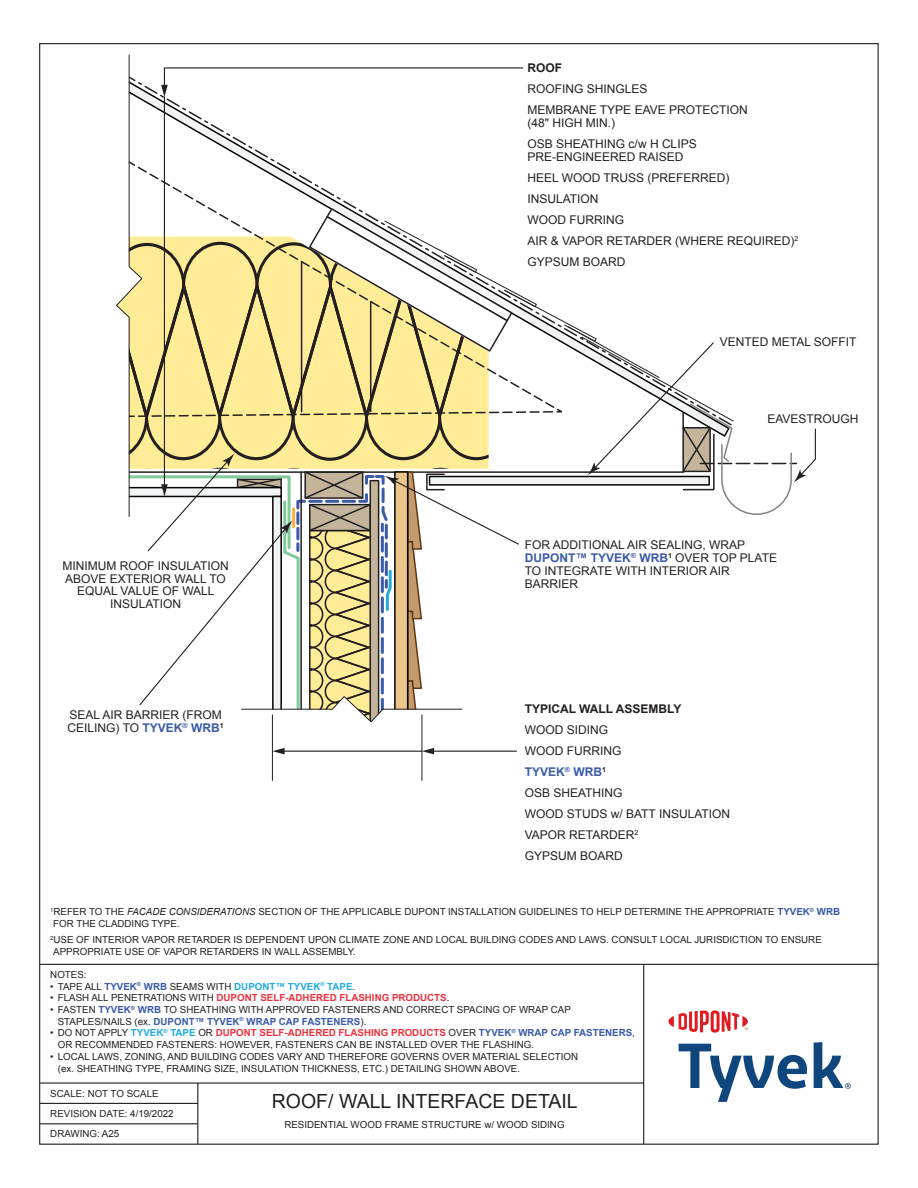
<style>
.page{position:relative;width:918px;height:1188px;background:#fff}
.page>*{position:absolute;margin:0;border:0;box-sizing:border-box;transform-origin:0 0}
.t1{font:19.5px "Arial";color:#231f20}
.t2{font:12px/21px "Arial";color:#231f20}
.t3{font:700 12px "Arial";color:#231f20}
.t4{font:9.75px/11.7px "Arial";color:#231f20}
.t5{font:700 9.75px "Arial";color:#ee3340}
.s1{font-weight:700;color:#3b5aa8}
.s2{font-style:italic}
.s3{font-weight:700;color:#24aae1}
.s4{font-weight:400;color:#231f20}
.s5{font-weight:700;color:#ee3340}
</style>
<div class="page">
<svg style="left:668px;top:1010px;width:80px;height:23px"></svg>
<svg style="left:679px;top:1044px;width:128px;height:58px"></svg>
<svg style="left:814px;top:1042px;width:37px;height:47px"></svg>
<hr style="left:40px;top:964px;width:838px;height:1px;background:#231f20">
<hr style="left:643px;top:964px;width:1px;height:180px;background:#231f20">
<hr style="left:197px;top:1083px;width:1px;height:61px;background:#231f20">
<hr style="left:40px;top:1082px;width:604px;height:2px;background:#231f20">
<hr style="left:40px;top:1103px;width:158px;height:1px;background:#231f20">
<hr style="left:40px;top:1123px;width:158px;height:1px;background:#231f20">
<hr style="left:282px;top:751px;width:140px;height:1px;background:#231f20">
<svg style="left:273px;top:748px;width:12px;height:6px"></svg>
<svg style="left:116px;top:54px;width:700px;height:669px"></svg>
<hr style="left:422px;top:715px;width:1px;height:66px;background:#231f20">
<hr style="left:272px;top:715px;width:1px;height:66px;background:#231f20">
<hr style="left:432px;top:751px;width:85px;height:1px;background:#231f20">
<svg style="left:422px;top:748px;width:12px;height:6px"></svg>
<p class="t3" style="left:528px;top:60px;width:36px">ROOF</p>
<p class="t2" style="left:528px;top:79px;width:222px">ROOFING SHINGLES<br>MEMBRANE TYPE EAVE PROTECTION</p>
<p class="t2" style="left:528px;top:113px;width:171px">(48" HIGH MIN.)<br>OSB SHEATHING c/w H CLIPS</p>
<p class="t2" style="left:528px;top:146px;width:272px">PRE-ENGINEERED RAISED<br>HEEL WOOD TRUSS (PREFERRED)<br>INSULATION<br>WOOD FURRING<br>AIR &amp; VAPOR RETARDER (WHERE REQUIRED)<sup>2<br></sup>GYPSUM BOARD</p>
<p class="t2" style="left:720px;top:331px;width:138px">VENTED METAL SOFFIT</p>
<p class="t2" style="left:62px;top:559px;width:168px;line-height:12.8px;text-align:center">MINIMUM ROOF INSULATION<br>ABOVE EXTERIOR WALL TO<br>EQUAL VALUE OF WALL<br>INSULATION</p>
<p class="t2" style="left:68px;top:708px;width:157px;line-height:12.8px">SEAL AIR BARRIER (FROM<br>CEILING) TO <span class="s1">TYVEK</span><sup>®</sup> <span class="s1">WRB</span><sup>1</sup></p>
<p class="t2" style="left:767px;top:408px;width:93px">EAVESTROUGH</p>
<p class="t2" style="left:525px;top:539px;width:254px;line-height:12.8px">FOR ADDITIONAL AIR SEALING, WRAP<br><span class="s1">DUPONT™ TYVEK</span><sup>®</sup> <span class="s1">WRB</span><sup>1</sup> OVER TOP PLATE<br>TO INTEGRATE WITH INTERIOR AIR<br>BARRIER</p>
<p class="t3" style="left:525px;top:701px;width:158px">TYPICAL WALL ASSEMBLY</p>
<p class="t2" style="left:525px;top:719px;width:207px">WOOD SIDING<br>WOOD FURRING<br><span class="s1">TYVEK</span><sup>®</sup> <span class="s1">WRB</span><sup>1<br></sup>OSB SHEATHING<br>WOOD STUDS w/ BATT INSULATION<br>VAPOR RETARDER<sup>2<br></sup>GYPSUM BOARD</p>
<p class="t4" style="left:53px;top:906px;width:788px;text-indent:-3px"><sup>1</sup>REFER TO THE <span class="s2">FACADE CONSIDERATIONS</span> SECTION OF THE APPLICABLE DUPONT INSTALLATION GUIDELINES TO HELP DETERMINE THE APPROPRIATE <span class="s1">TYVEK</span><sup>®</sup> <span class="s1">WRB<br></span>FOR THE CLADDING TYPE.</p>
<p class="t4" style="left:53px;top:934px;width:770px;text-indent:-3px"><sup>2</sup>USE OF INTERIOR VAPOR RETARDER IS DEPENDENT UPON CLIMATE ZONE AND LOCAL BUILDING CODES AND LAWS. CONSULT LOCAL JURISDICTION TO ENSURE<br>APPROPRIATE USE OF VAPOR RETARDERS IN WALL ASSEMBLY.</p>
<p class="t4" style="left:50px;top:969px;width:38px">NOTES:</p>
<p class="t4" style="left:50px;top:980px;width:306px">• TAPE ALL <span class="s1">TYVEK</span><sup>®</sup> <span class="s1">WRB</span> SEAMS WITH <span class="s3">DUPONT™ TYVEK</span><sup>®</sup> <span class="s3">TAPE</span>.</p>
<p class="t5" style="left:50px;top:991px;width:401px"><span class="s4">• FLASH ALL PENETRATIONS WITH</span> DUPONT SELF-ADHERED FLASHING PRODUCTS<span class="s4">.</span></p>
<p class="t4" style="left:58px;top:1004px;width:515px;text-indent:-8px">• FASTEN <span class="s1">TYVEK</span><sup>®</sup> <span class="s1">WRB</span> TO SHEATHING WITH APPROVED FASTENERS AND CORRECT SPACING OF WRAP CAP<br>STAPLES/NAILS (ex. <span class="s1">DUPONT™ TYVEK</span><sup>®</sup> <span class="s1">WRAP CAP FASTENERS</span>).</p>
<p class="t4" style="left:58px;top:1027px;width:579px;text-indent:-7px">• DO NOT APPLY <span class="s3">TYVEK</span><sup>®</sup> <span class="s3">TAPE</span> OR <span class="s5">DUPONT SELF-ADHERED FLASHING PRODUCTS</span> OVER <span class="s1">TYVEK</span><sup>®</sup> <span class="s1">WRAP CAP FASTENERS</span>,<br>OR RECOMMENDED FASTENERS: HOWEVER, FASTENERS CAN BE INSTALLED OVER THE FLASHING.</p>
<p class="t4" style="left:58px;top:1051px;width:522px;text-indent:-7px">• LOCAL LAWS, ZONING, AND BUILDING CODES VARY AND THEREFORE GOVERNS OVER MATERIAL SELECTION (ex. SHEATHING TYPE, FRAMING SIZE, INSULATION THICKNESS, ETC.) DETAILING SHOWN ABOVE.</p>
<p class="t4" style="left:50px;top:1084px;width:125px;line-height:20px">SCALE: NOT TO SCALE<br>REVISION DATE: 4/19/2022<br>DRAWING: A25</p>
<h1 class="t1" style="left:272px;top:1088px;width:307px">ROOF/ WALL INTERFACE DETAIL</h1>
<p class="t4" style="left:284px;top:1119px;width:282px">RESIDENTIAL WOOD FRAME STRUCTURE w/ WOOD SIDING</p>
</div>
